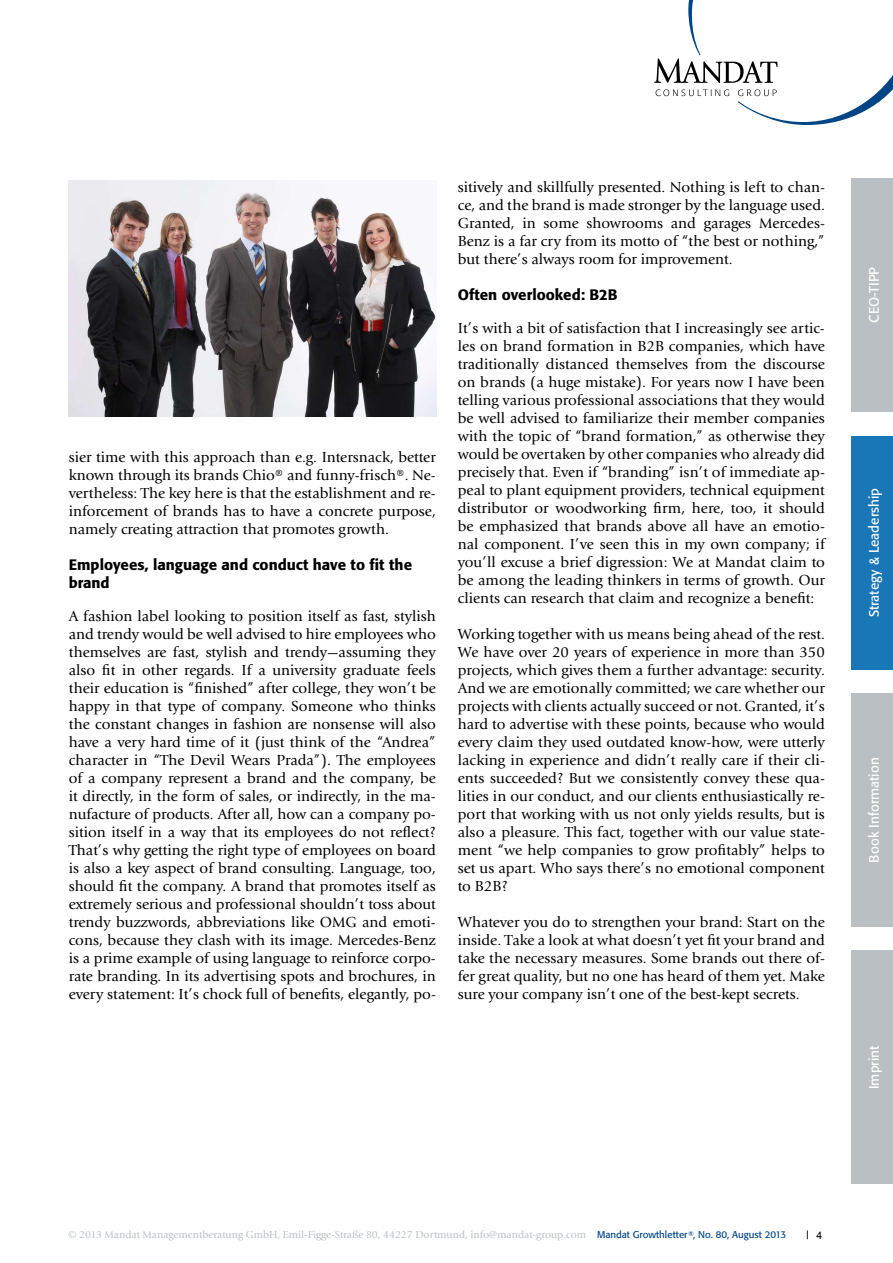
<style>
.page{position:relative;width:893px;height:1263px;background:#fff}
.page>*{position:absolute;margin:0;border:0;box-sizing:border-box;transform-origin:0 0}
.t1{font:15px/18px "Giovanni EF";color:#000;text-align:justify}
.t2{font:500 15px/18px "Formata BQ";color:#000}
.t3{font:13.5px "Formata BQ";color:#fff}
.t4{font:13.5px "Arial";color:#000}
.t5{font:10.5px "Giovanni EF";color:#b9bfc3}
.t6{font:6.75px "Formata BQ";color:#004687}
.s1{font-family:"Formata BQ";font-size:9.75px;color:#004687}
.s2{font-size:10.5px}
</style>
<div class="page">
<svg style="left:654px;top:0;width:239px;height:125px"></svg>
<img style="left:69px;top:181px;width:367px;height:235px">
<div style="left:851px;top:178px;width:42px;height:234px;background:#b9bfc3"></div>
<div style="left:851px;top:436px;width:42px;height:233px;background:#1976b7"></div>
<div style="left:851px;top:693px;width:42px;height:234px;background:#b9bfc3"></div>
<div style="left:851px;top:950px;width:42px;height:234px;background:#b9bfc3"></div>
<p class="t1" style="left:69px;top:448px;width:369px">sier time with this approach than e.g. Intersnack, better known through its brands Chio® and funny-frisch®. Ne&shy;vertheless: The key here is that the establishment and re&shy;inforcement of brands has to have a concrete purpose, namely creating attraction that promotes growth.</p>
<p class="t2" style="left:69px;top:555px;width:345px">Employees, language and conduct have to fit the brand</p>
<p class="t1" style="left:69px;top:607px;width:369px">A fashion label looking to position itself as fast, stylish and trendy would be well advised to hire employees who themselves are fast, stylish and trendy—assuming they also fit in other regards. If a university graduate feels their education is “finished” after college, they won’t be happy in that type of company. Someone who thinks the constant changes in fashion are nonsense will also have a very hard time of it (just think of the “Andrea” character in “The Devil Wears Prada”). The employees of a company represent a brand and the company, be it directly, in the form of sales, or indirectly, in the ma&shy;nufacture of products. After all, how can a company po&shy;sition itself in a way that its employees do not reflect?<br>That’s why getting the right type of employees on board is also a key aspect of brand consulting. Language, too, should fit the company. A brand that promotes itself as extremely serious and professional shouldn’t toss about trendy buzzwords, abbreviations like OMG and emoti&shy;cons, because they clash with its image. Mercedes-Benz is a prime example of using language to reinforce corpo&shy;rate branding. In its advertising spots and brochures, in every statement: It’s chock full of benefits, elegantly, po-</p>
<p class="t1" style="left:458px;top:178px;width:369px">sitively and skillfully presented. Nothing is left to chan&shy;ce, and the brand is made stronger by the language used.<br>Granted, in some showrooms and garages Mercedes-Benz is a far cry from its motto of “the best or nothing,” but there’s always room for improvement.</p>
<p class="t2" style="left:458px;top:285px;width:161px">Often overlooked: B2B</p>
<p class="t1" style="left:458px;top:319px;width:369px">It’s with a bit of satisfaction that I increasingly see artic&shy;les on brand formation in B2B companies, which have traditionally distanced themselves from the discourse on brands (a huge mistake). For years now I have been telling various professional associations that they would be well advised to familiarize their member companies with the topic of “brand formation,” as otherwise they would be overtaken by other companies who already did precisely that. Even if “branding” isn’t of immediate ap&shy;peal to plant equipment providers, technical equipment distributor or woodworking firm, here, too, it should be emphasized that brands above all have an emotio&shy;nal component. I’ve seen this in my own company; if you’ll excuse a brief digression: We at Mandat claim to be among the leading thinkers in terms of growth. Our clients can research that claim and recognize a benefit:</p>
<p class="t1" style="left:458px;top:625px;width:369px">Working together with us means being ahead of the rest.<br>We have over 20 years of experience in more than 350 projects, which gives them a further advantage: security.<br>And we are emotionally committed; we care whether our projects with clients actually succeed or not. Granted, it’s hard to advertise with these points, because who would every claim they used outdated know-how, were utterly lacking in experience and didn’t really care if their cli&shy;ents succeeded? But we consistently convey these qua&shy;lities in our conduct, and our clients enthusiastically re&shy;port that working with us not only yields results, but is also a pleasure. This fact, together with our value state&shy;ment “we help companies to grow profitably” helps to set us apart. Who says there’s no emotional component to B2B?</p>
<p class="t1" style="left:458px;top:913px;width:369px">Whatever you do to strengthen your brand: Start on the inside. Take a look at what doesn’t yet fit your brand and take the necessary measures. Some brands out there of&shy;fer great quality, but no one has heard of them yet. Make sure your company isn’t one of the best-kept secrets.</p>
<p class="t3" style="left:866px;top:323px;width:58px;rotate:-90deg">CEO-TIPP</p>
<p class="t3" style="left:866px;top:617px;width:131px;rotate:-90deg">Strategy &amp; Leadership</p>
<p class="t3" style="left:866px;top:862px;width:107px;rotate:-90deg">Book Information</p>
<p class="t3" style="left:866px;top:1089px;width:45px;rotate:-90deg">Imprint</p>
<p class="t5" style="left:68px;top:1228px;width:719px">© 2013 Mandat Managementberatung GmbH, Emil-Figge-Straße 80, 44227 Dortmund, info@mandat-group.com <span class="s1">Mandat Growthletter , No. 80, August 2013</span></p>
<p class="t4" style="left:806px;top:1225px;width:18px">׀ <span class="s2">4</span></p>
<p class="t6" style="left:688px;top:1229px;width:7px">R</p>
</div>
